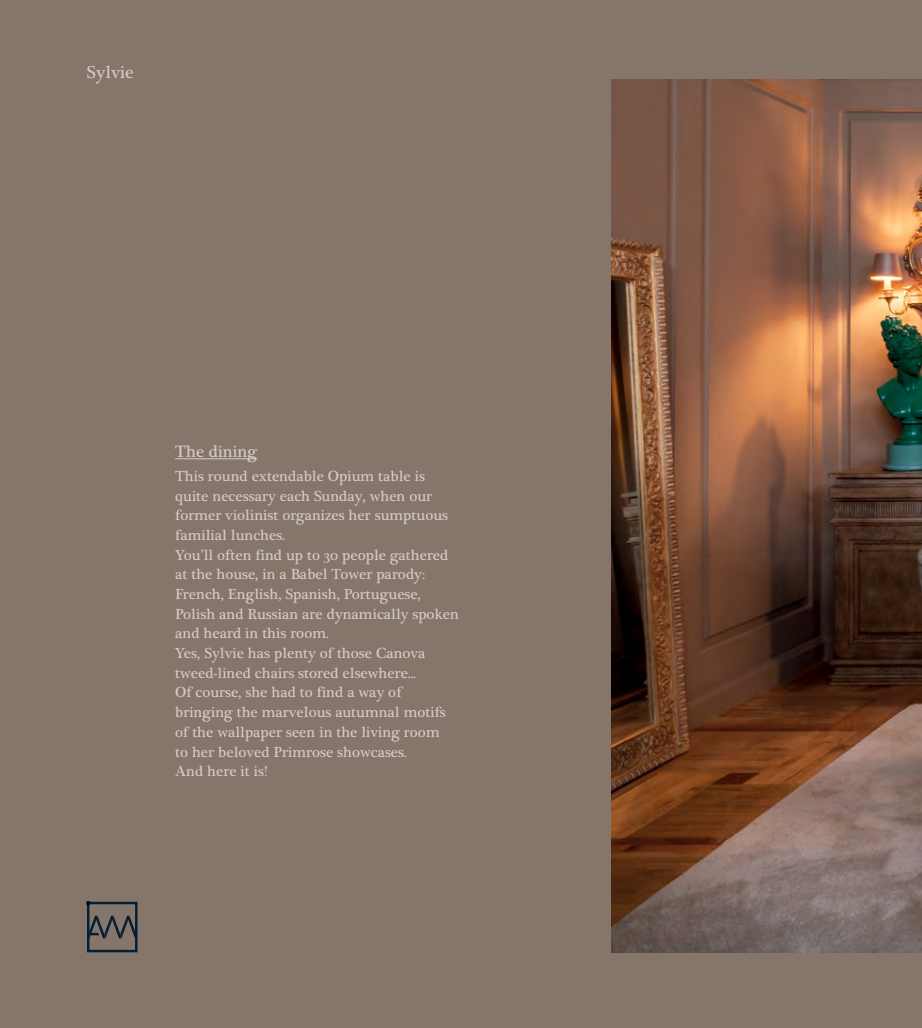
<style>
.page{position:relative;width:922px;height:1028px;background:#fff}
.page>*{position:absolute;margin:0;border:0;box-sizing:border-box;transform-origin:0 0}
.t1{font:17.75px "Plantagenet Cherokee";color:#d4cdc4}
.t2{font:16.88px "Plantagenet Cherokee";color:#d4cdc4}
.t3{font:15px/19.6px "Plantagenet Cherokee";color:#d4cdc4}
</style>
<div class="page">
<div style="left:0;top:0;width:921px;height:1028px;background:#85756b"></div>
<hr style="left:175px;top:458px;width:82px;height:1px;background:#d4cdc4">
<img style="left:611px;top:79px;width:310px;height:873px">
<svg style="left:87px;top:901px;width:50px;height:51px"></svg>
<p class="t1" style="left:87px;top:61px;width:49px">Sylvie</p>
<p class="t2" style="left:175px;top:441px;width:84px">The dining</p>
<p class="t3" style="left:175px;top:466px;width:285px">This round extendable Opium table is quite necessary each Sunday, when our former violinist organizes her sumptuous familial lunches.<br>You’ll often find up to 30 people gathered at the house, in a Babel Tower parody:<br>French, English, Spanish, Portuguese, Polish and Russian are dynamically spoken and heard in this room.<br>Yes, Sylvie has plenty of those Canova tweed-lined chairs stored elsewhere...<br>Of course, she had to find a way of bringing the marvelous autumnal motifs of the wallpaper seen in the living room<br>to her beloved Primrose showcases.<br>And here it is!</p>
</div>
